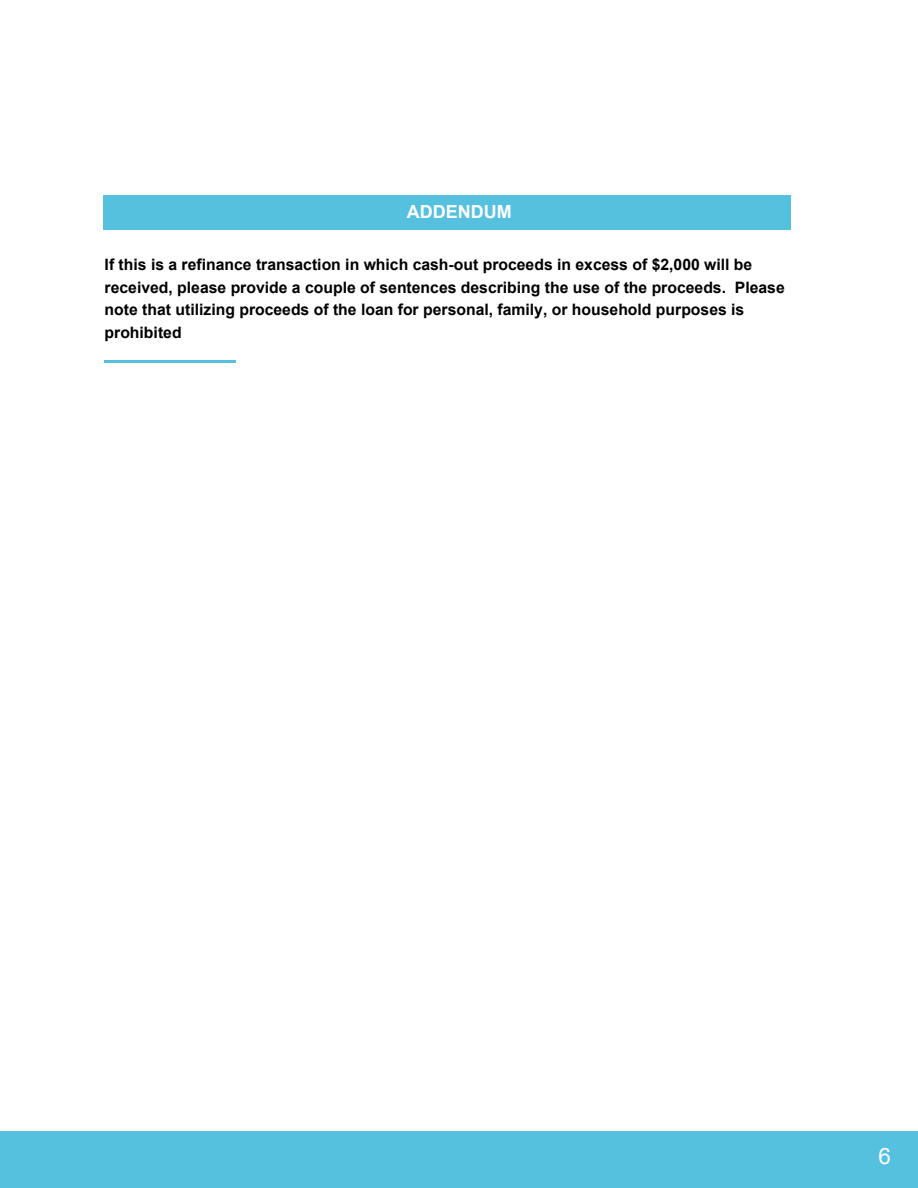
<style>
.page{position:relative;width:918px;height:1188px;background:#fff}
.page>*{position:absolute;margin:0;border:0;box-sizing:border-box;transform-origin:0 0}
.t1{font:22.5px "Arial";color:#fff}
.t2{font:700 18px "Arial";color:#fff}
.t3{font:700 15.75px/22.5px "Arial";color:#000}
</style>
<div class="page">
<div style="left:104px;top:195px;width:687px;height:34px;background:#56c0df"></div>
<div style="left:0;top:1132px;width:307px;height:56px;background:#56c0df"></div>
<div style="left:304px;top:1132px;width:308px;height:56px;background:#56c0df"></div>
<div style="left:611px;top:1132px;width:307px;height:56px;background:#56c0df"></div>
<hr style="left:105px;top:360px;width:131px;height:2px;background:#56c0df">
<p class="t2" style="left:407px;top:200px;width:106px">ADDENDUM</p>
<p class="t3" style="left:105px;top:254px;width:682px">If this is a refinance transaction in which cash-out proceeds in excess of $2,000 will be received, please provide a couple of sentences describing the use of the proceeds. Please note that utilizing proceeds of the loan for personal, family, or household purposes is prohibited</p>
<h1 class="t1" style="left:879px;top:1140px;width:14px">6</h1>
</div>
